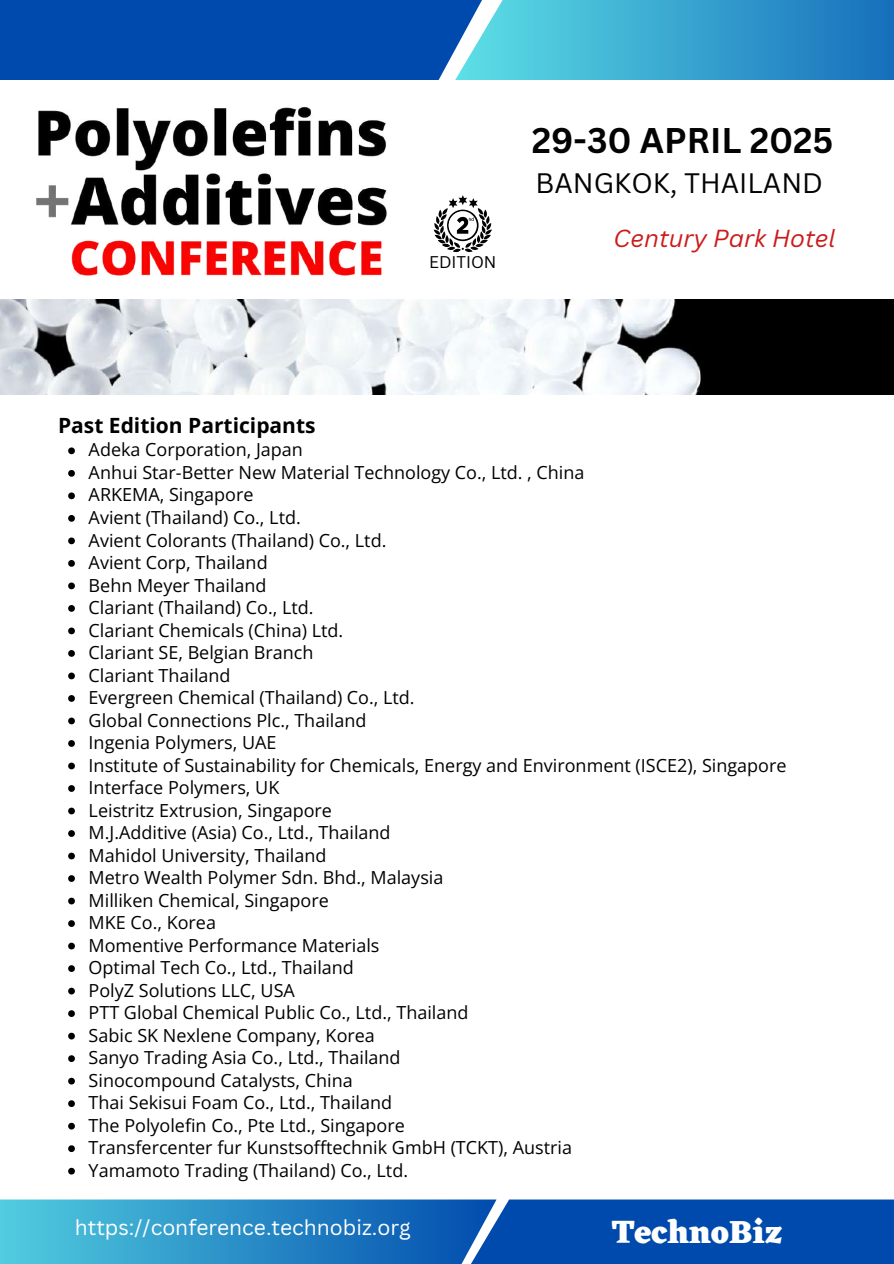
<style>
.page{position:relative;width:894px;height:1264px;background:#fff}
.page>*{position:absolute;margin:0;border:0;box-sizing:border-box;transform-origin:0 0}
.t1{font:700 34.65px "Canva Sans";color:#030303}
.t2{font:800 33px "Eczar";color:#fff}
.t3{font:27.45px "Canva Sans";color:#030303}
.t4{font:italic 24px "Canva Sans";color:#cb1b1b}
.t5{font:21px "Canva Sans";color:#fff}
.t6{font:700 21px "Open Sans";color:#000}
.t7{font:18px/22.5px "Open Sans";color:#000}
.t8{font:16.5px "Canva Sans";color:#000}
</style>
<div class="page">
<div style="left:0;top:1199px;width:496px;height:64px;background:linear-gradient(to right,#51cddf,#014bad)"></div>
<div style="left:455px;top:1199px;width:438px;height:64px;background:#004aad"></div>
<svg style="left:0;top:0;width:893px;height:80px"></svg>
<img style="left:0;top:300px;width:893px;height:94px">
<svg style="left:68px;top:447px;width:7px;height:7px"></svg>
<svg style="left:68px;top:470px;width:7px;height:6px"></svg>
<svg style="left:68px;top:492px;width:7px;height:7px"></svg>
<svg style="left:68px;top:515px;width:7px;height:6px"></svg>
<svg style="left:68px;top:537px;width:7px;height:7px"></svg>
<svg style="left:68px;top:560px;width:7px;height:6px"></svg>
<svg style="left:68px;top:582px;width:7px;height:7px"></svg>
<svg style="left:68px;top:605px;width:7px;height:6px"></svg>
<svg style="left:68px;top:627px;width:7px;height:7px"></svg>
<svg style="left:68px;top:650px;width:7px;height:6px"></svg>
<svg style="left:68px;top:672px;width:7px;height:7px"></svg>
<svg style="left:68px;top:695px;width:7px;height:6px"></svg>
<svg style="left:68px;top:717px;width:7px;height:7px"></svg>
<svg style="left:68px;top:740px;width:7px;height:6px"></svg>
<svg style="left:68px;top:762px;width:7px;height:7px"></svg>
<svg style="left:68px;top:785px;width:7px;height:6px"></svg>
<svg style="left:68px;top:807px;width:7px;height:7px"></svg>
<svg style="left:68px;top:830px;width:7px;height:6px"></svg>
<svg style="left:68px;top:852px;width:7px;height:7px"></svg>
<svg style="left:68px;top:875px;width:7px;height:6px"></svg>
<svg style="left:68px;top:897px;width:7px;height:7px"></svg>
<svg style="left:68px;top:920px;width:7px;height:6px"></svg>
<svg style="left:68px;top:942px;width:7px;height:7px"></svg>
<svg style="left:68px;top:965px;width:7px;height:6px"></svg>
<svg style="left:68px;top:987px;width:7px;height:7px"></svg>
<svg style="left:68px;top:1010px;width:7px;height:6px"></svg>
<svg style="left:68px;top:1032px;width:7px;height:7px"></svg>
<svg style="left:68px;top:1055px;width:7px;height:6px"></svg>
<svg style="left:68px;top:1077px;width:7px;height:7px"></svg>
<svg style="left:68px;top:1100px;width:7px;height:6px"></svg>
<svg style="left:68px;top:1122px;width:7px;height:7px"></svg>
<svg style="left:68px;top:1145px;width:7px;height:6px"></svg>
<svg style="left:68px;top:1167px;width:7px;height:7px"></svg>
<img style="left:36px;top:107px;width:351px;height:169px">
<svg style="left:433px;top:195px;width:59px;height:57px"></svg>
<h1 class="t1" style="left:531px;top:116px;width:303px">29-30 APRIL 2025</h1>
<h3 class="t3" style="left:535px;top:164px;width:289px">BANGKOK, THAILAND</h3>
<p class="t8" style="left:429px;top:250px;width:69px">EDITION</p>
<h3 class="t4" style="left:613px;top:222px;width:223px">Century Park Hotel</h3>
<p class="t6" style="left:58px;top:410px;width:259px">Past Edition Participants</p>
<p class="t7" style="left:89px;top:438px;width:699px">Adeka Corporation, Japan<br>Anhui Star-Better New Material Technology Co., Ltd. , China<br>ARKEMA, Singapore<br>Avient (Thailand) Co., Ltd.<br>Avient Colorants (Thailand) Co., Ltd.<br>Avient Corp, Thailand<br>Behn Meyer Thailand<br>Clariant (Thailand) Co., Ltd.<br>Clariant Chemicals (China) Ltd.<br>Clariant SE, Belgian Branch<br>Clariant Thailand<br>Evergreen Chemical (Thailand) Co., Ltd.<br>Global Connections Plc., Thailand<br>Ingenia Polymers, UAE<br>Institute of Sustainability for Chemicals, Energy and Environment (ISCE2), Singapore Interface Polymers, UK<br>Leistritz Extrusion, Singapore<br>M.J.Additive (Asia) Co., Ltd., Thailand<br>Mahidol University, Thailand<br>Metro Wealth Polymer Sdn. Bhd., Malaysia<br>Milliken Chemical, Singapore<br>MKE Co., Korea<br>Momentive Performance Materials<br>Optimal Tech Co., Ltd., Thailand<br>PolyZ Solutions LLC, USA<br>PTT Global Chemical Public Co., Ltd., Thailand<br>Sabic SK Nexlene Company, Korea<br>Sanyo Trading Asia Co., Ltd., Thailand<br>Sinocompound Catalysts, China<br>Thai Sekisui Foam Co., Ltd., Thailand<br>The Polyolefin Co., Pte Ltd., Singapore<br>Transfercenter fur Kunstsofftechnik GmbH (TCKT), Austria<br>Yamamoto Trading (Thailand) Co., Ltd.</p>
<p class="t5" style="left:75px;top:1211px;width:337px">https://conference.technobiz.org</p>
<h2 class="t2" style="left:611px;top:1212px;width:172px">TechnoBiz</h2>
</div>
